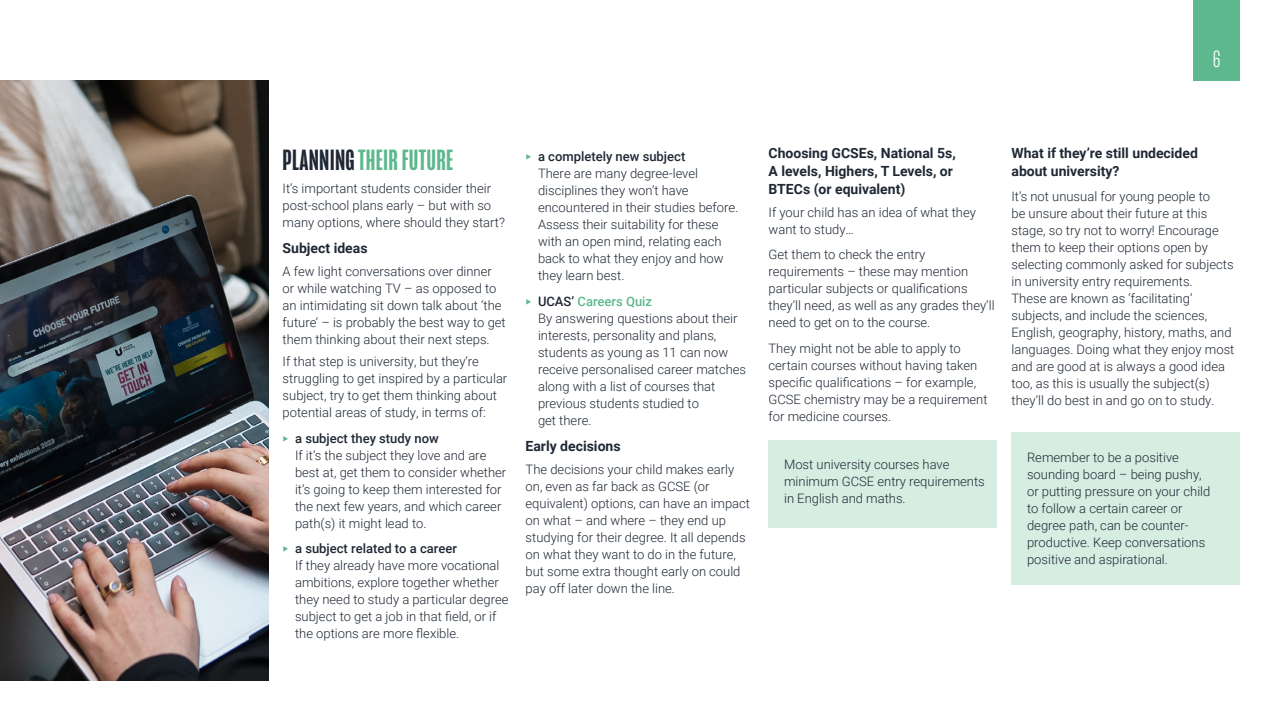
<style>
.page{position:relative;width:1280px;height:720px;background:#fff}
.page>*{position:absolute;margin:0;border:0;box-sizing:border-box;transform-origin:0 0}
.t1{font:500 30px "Mongoose";letter-spacing:.01em;color:#5db88d}
.t2{font:300 24.1px "Mongoose";color:#fff}
.t3{font:700 14px/18px "Roboto";color:#1f2834}
.t4{font:300 13px/17px "Roboto";color:#1f2834}
.s1{color:#1f2834}
.s2{color:#5db88d}
.s3{font-weight:500}
.s4{font-weight:500;color:#5db88d}
</style>
<div class="page">
<div style="left:769px;top:440px;width:228px;height:87px;background:#d6ede2"></div>
<div style="left:1012px;top:433px;width:228px;height:152px;background:#d6ede2"></div>
<img style="left:0;top:81px;width:268px;height:599px">
<div style="left:1193px;top:0;width:47px;height:81px;background:#5db88d"></div>
<h2 class="t2" style="left:1213px;top:45px;width:9px">6</h2>
<h1 class="t1" style="left:283px;top:143px;width:172px"><span class="s1">PLANNING</span> THEIR FUTURE</h1>
<p class="t4" style="left:283px;top:179px;width:224px">It’s important students consider their post-school plans early – but with so many options, where should they start?</p>
<p class="t3" style="left:283px;top:239px;width:86px">Subject ideas</p>
<p class="t4" style="left:283px;top:262px;width:225px">A few light conversations over dinner or while watching TV – as opposed to an intimidating sit down talk about ‘the future’ – is probably the best way to get them thinking about their next steps.</p>
<p class="t4" style="left:283px;top:353px;width:226px">If that step is university, but they’re struggling to get inspired by a particular subject, try to get them thinking about potential areas of study, in terms of:</p>
<p class="t4" style="left:295px;top:429px;width:213px;text-indent:-12px"><span class="s2">‣</span> <span class="s3">a subject they study now<br></span>If it’s the subject they love and are best at, get them to consider whether it’s going to keep them interested for the next few years, and which career path(s) it might lead to.</p>
<p class="t4" style="left:295px;top:540px;width:215px;text-indent:-12px"><span class="s2">‣</span> <span class="s3">a subject related to a career<br></span>If they already have more vocational ambitions, explore together whether they need to study a particular degree subject to get a job in that field, or if the options are more flexible.</p>
<p class="t4" style="left:538px;top:147px;width:202px;text-indent:-12px"><span class="s2">‣</span> <span class="s3">a completely new subject<br></span>There are many degree-level disciplines they won’t have encountered in their studies before.<br>Assess their suitability for these with an open mind, relating each back to what they enjoy and how they learn best.</p>
<p class="t4" style="left:538px;top:292px;width:210px;text-indent:-12px"><span class="s2">‣</span> <span class="s3">UCAS’</span> <span class="s4">Careers Quiz<br></span>By answering questions about their interests, personality and plans, students as young as 11 can now receive personalised career matches along with a list of courses that previous students studied to<br>get there.</p>
<p class="t3" style="left:526px;top:437px;width:97px">Early decisions</p>
<p class="t4" style="left:526px;top:460px;width:226px">The decisions your child makes early on, even as far back as GCSE (or equivalent) options, can have an impact on what – and where – they end up studying for their degree. It all depends on what they want to do in the future, but some extra thought early on could pay off later down the line.</p>
<p class="t3" style="left:1012px;top:143px;width:188px">What if they’re still undecided about university?</p>
<p class="t4" style="left:1012px;top:188px;width:224px">It’s not unusual for young people to<br>be unsure about their future at this stage, so try not to worry! Encourage them to keep their options open by selecting commonly asked for subjects in university entry requirements.<br>These are known as ‘facilitating’ subjects, and include the sciences, English, geography, history, maths, and languages. Doing what they enjoy most and are good at is always a good idea too, as this is usually the subject(s) they’ll do best in and go on to study.</p>
<p class="t3" style="left:769px;top:143px;width:189px">Choosing GCSEs, National 5s,<br>A levels, Highers, T Levels, or<br>BTECs (or equivalent)</p>
<p class="t4" style="left:769px;top:203px;width:209px">If your child has an idea of what they want to study…</p>
<p class="t4" style="left:769px;top:245px;width:228px">Get them to check the entry requirements – these may mention particular subjects or qualifications they’ll need, as well as any grades they’ll need to get on to the course.</p>
<p class="t4" style="left:769px;top:339px;width:221px">They might not be able to apply to certain courses without having taken specific qualifications – for example, GCSE chemistry may be a requirement for medicine courses.</p>
<p class="t4" style="left:784px;top:456px;width:202px">Most university courses have minimum GCSE entry requirements in English and maths.</p>
<p class="t4" style="left:1027px;top:449px;width:185px">Remember to be a positive sounding board – being pushy, or putting pressure on your child to follow a certain career or degree path, can be counter&shy;productive. Keep conversations positive and aspirational.</p>
</div>
